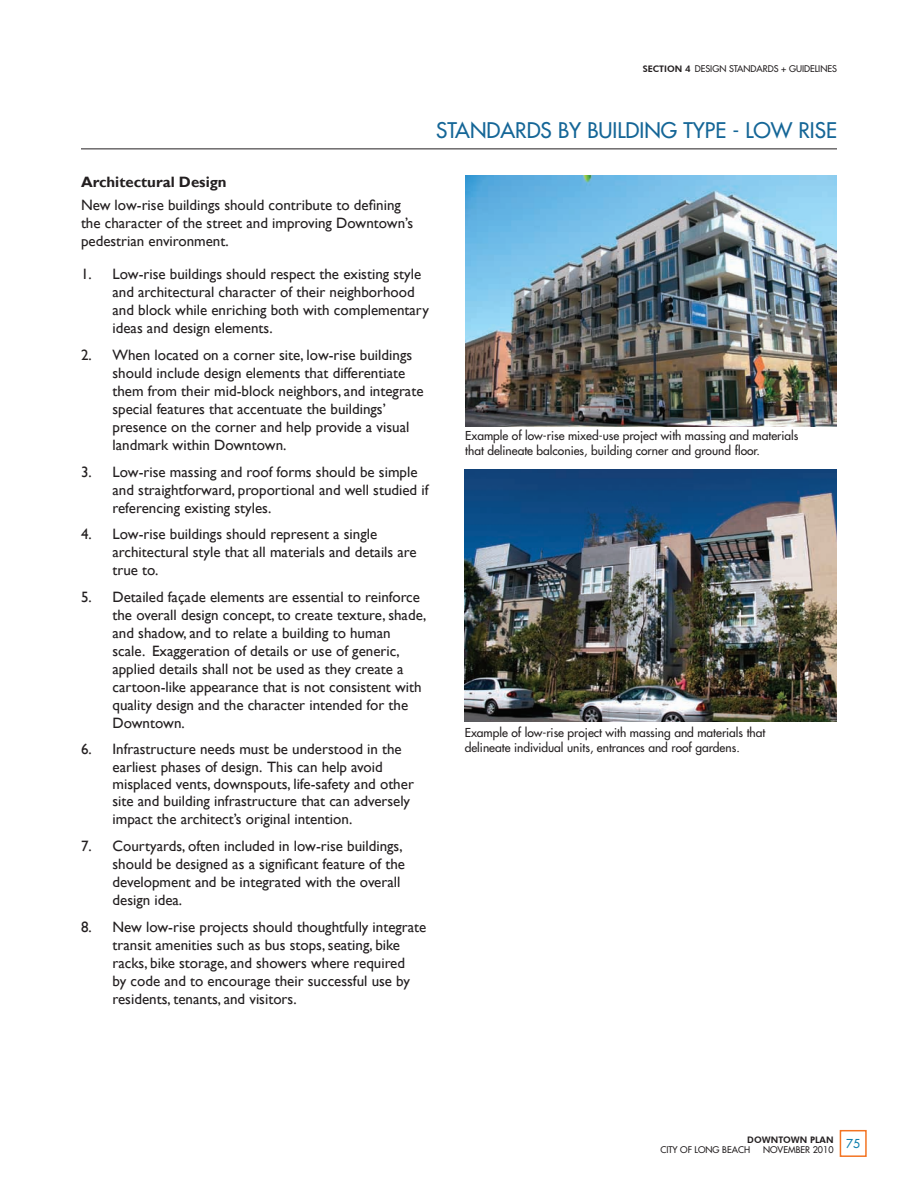
<style>
.page{position:relative;width:918px;height:1188px;background:#fff}
.page>*{position:absolute;margin:0;border:0;box-sizing:border-box;transform-origin:0 0}
.t1{font:21px "Futura";color:#156697}
.t2{font:15px/18px "Gill Sans";color:#231f20}
.t3{font:700 15px "Gill Sans";color:#231f20}
.t4{font:12px/15px "Futura";color:#231f20}
.t5{font:9px "Futura";color:#231f20}
.t6{font:800 9px "Futura BT";color:#231f20}
.s1{font-family:"Futura BT";font-weight:800}
</style>
<div class="page">
<hr style="left:81px;top:148px;width:756px;height:1px;background:#231f20">
<div style="left:840px;top:1130px;width:27px;height:27px;border:2px solid #f37423"></div>
<img style="left:465px;top:176px;width:372px;height:250px">
<img style="left:465px;top:469px;width:372px;height:253px">
<p class="t5" style="left:643px;top:63px;width:196px"><span class="s1">SECTION 4</span> DESIGN STANDARDS + GUIDELINES</p>
<h1 class="t1" style="left:436px;top:117px;width:402px">STANDARDS BY BUILDING TYpE - LOw RISE</h1>
<p class="t3" style="left:81px;top:173px;width:147px">Architectural Design</p>
<p class="t2" style="left:81px;top:197px;width:334px">New low-rise buildings should contribute to defining the character of the street and improving Downtown’s pedestrian environment.</p>
<p class="t2" style="left:112px;top:266px;width:318px;text-indent:-32px">1. Low-rise buildings should respect the existing style and architectural character of their neighborhood and block while enriching both with complementary ideas and design elements.</p>
<p class="t2" style="left:112px;top:346px;width:313px;text-indent:-32px">2. When located on a corner site, low-rise buildings should include design elements that differentiate them from their mid-block neighbors, and integrate special features that accentuate the buildings’ presence on the corner and help provide a visual landmark within Downtown.</p>
<p class="t2" style="left:112px;top:463px;width:317px;text-indent:-32px">3. Low-rise massing and roof forms should be simple and straightforward, proportional and well studied if referencing existing styles.</p>
<p class="t2" style="left:112px;top:525px;width:306px;text-indent:-32px">4. Low-rise buildings should represent a single architectural style that all materials and details are true to.</p>
<p class="t2" style="left:112px;top:588px;width:315px;text-indent:-32px">5. Detailed façade elements are essential to reinforce the overall design concept, to create texture, shade, and shadow, and to relate a building to human scale. Exaggeration of details or use of generic, applied details shall not be used as they create a cartoon-like appearance that is not consistent with quality design and the character intended for the Downtown.</p>
<p class="t2" style="left:112px;top:741px;width:303px;line-height:17.4px;text-indent:-32px">6. Infrastructure needs must be understood in the earliest phases of design. This can help avoid misplaced vents, downspouts, life-safety and other site and building infrastructure that can adversely impact the architect’s original intention.</p>
<p class="t2" style="left:112px;top:837px;width:294px;text-indent:-32px">7. Courtyards, often included in low-rise buildings, should be designed as a significant feature of the development and be integrated with the overall design idea.</p>
<p class="t2" style="left:112px;top:918px;width:315px;text-indent:-32px">8. New low-rise projects should thoughtfully integrate transit amenities such as bus stops, seating, bike racks, bike storage, and showers where required<br>by code and to encourage their successful use by residents, tenants, and visitors.</p>
<p class="t4" style="left:465px;top:428px;width:335px">Example of low-rise mixed-use project with massing and materials that delineate balconies, building corner and ground floor.</p>
<p class="t4" style="left:465px;top:725px;width:302px">Example of low-rise project with massing and materials that delineate individual units, entrances and roof gardens.</p>
<p class="t6" style="left:747px;top:1134px;width:88px">DOWNTOWN PLAN</p>
<p class="t5" style="left:660px;top:1144px;width:91px">CITY OF LONG BEACH</p>
<p class="t5" style="left:763px;top:1144px;width:99px">NOvEmBER 2010 <sup>75</sup></p>
</div>
